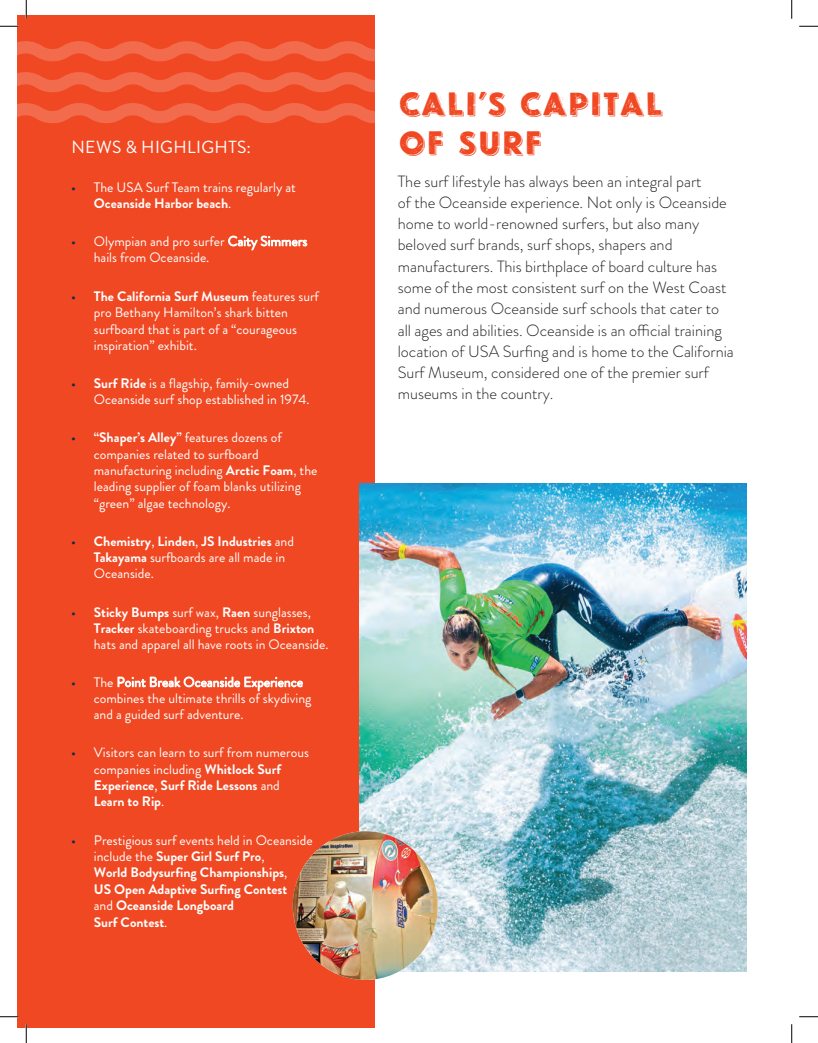
<style>
.page{position:relative;width:818px;height:1043px;background:#fff}
.page>*{position:absolute;margin:0;border:0;box-sizing:border-box;transform-origin:0 0}
.t1{font:32.5px/39px "Newcastle Combined Rusty";color:#f04822}
.t2{font:17.5px "Brandon Grotesque";letter-spacing:.02em;color:#fff}
.t3{font:300 16.25px/21.2px "Brandon Grotesque";color:#231f20}
.t4{font:13.75px/16.4px "Brandon Grotesque";color:#fff}
.t5{font:700 13.75px/16.4px "Brandon Grotesque";color:#fff}
.s1{color:#0d2b51}
.s2{font-weight:700}
.s3{font-weight:400;color:#0d2b51}
.s4{font-weight:400}
</style>
<div class="page">
<div style="left:17px;top:15px;width:358px;height:1013px;background:#f04822"></div>
<svg style="left:17px;top:41px;width:358px;height:20px"></svg>
<svg style="left:17px;top:72px;width:358px;height:20px"></svg>
<svg style="left:17px;top:103px;width:358px;height:20px"></svg>
<img style="left:359px;top:483px;width:387px;height:488px">
<img style="left:293px;top:831px;width:145px;height:149px">
<svg style="left:0;top:25px;width:19px;height:2px"></svg>
<svg style="left:799px;top:25px;width:19px;height:2px"></svg>
<svg style="left:0;top:1016px;width:19px;height:1px"></svg>
<svg style="left:799px;top:1016px;width:19px;height:1px"></svg>
<svg style="left:25px;top:0;width:2px;height:19px"></svg>
<svg style="left:25px;top:1024px;width:2px;height:18px"></svg>
<svg style="left:791px;top:0;width:1px;height:19px"></svg>
<svg style="left:791px;top:1024px;width:1px;height:18px"></svg>
<p class="t2" style="left:71px;top:135px;width:181px">NEWS &amp; HIGHLIGHTS:</p>
<p class="t4" style="left:94px;top:179px;width:204px;text-indent:-22px"><span class="s1">•</span> The USA Surf Team trains regularly at<br><span class="s2">Oceanside Harbor beach</span>.</p>
<p class="t4" style="left:94px;top:233px;width:215px;text-indent:-22px"><span class="s1">•</span> Olympian and pro surfer Caity Simmers hails from Oceanside.</p>
<p class="t4" style="left:94px;top:288px;width:227px;text-indent:-22px"><span class="s1">•</span> <span class="s2">The California Surf Museum</span> features surf pro Bethany Hamilton’s shark bitten surfboard that is part of a “courageous inspiration” exhibit.</p>
<p class="t4" style="left:94px;top:375px;width:217px;line-height:16px;text-indent:-22px"><span class="s1">•</span> <span class="s2">Surf Ride</span> is a flagship, family-owned<br>Oceanside surf shop established in 1974.</p>
<p class="t4" style="left:94px;top:429px;width:225px;text-indent:-22px"><span class="s1">•</span> <span class="s2">“Shaper’s Alley”</span> features dozens of companies related to surfboard manufacturing including <span class="s2">Arctic Foam</span>, the leading supplier of foam blanks utilizing “green” algae technology.</p>
<p class="t4" style="left:94px;top:533px;width:202px;text-indent:-22px"><span class="s1">•</span> <span class="s2">Chemistry</span>, <span class="s2">Linden</span>, <span class="s2">JS Industries</span> and<br><span class="s2">Takayama</span> surfboards are all made in<br>Oceanside.</p>
<p class="t4" style="left:94px;top:604px;width:236px;text-indent:-22px"><span class="s1">•</span> <span class="s2">Sticky Bumps</span> surf wax, <span class="s2">Raen</span> sunglasses,<br><span class="s2">Tracker</span> skateboarding trucks and <span class="s2">Brixton </span>hats and apparel all have roots in Oceanside.</p>
<p class="t4" style="left:94px;top:674px;width:219px;text-indent:-22px"><span class="s1">•</span> The Point Break Oceanside Experience combines the ultimate thrills of skydiving and a guided surf adventure.</p>
<p class="t4" style="left:94px;top:744px;width:216px;text-indent:-22px"><span class="s1">•</span> Visitors can learn to surf from numerous companies including <span class="s2">Whitlock Surf<br>Experience</span>, <span class="s2">Surf Ride Lessons</span> and<br><span class="s2">Learn to Rip</span>.</p>
<p class="t5" style="left:94px;top:831px;width:220px;text-indent:-22px"><span class="s3">•</span> <span class="s4">Prestigious surf events held in Oceanside include the</span> Super Girl Surf Pro<span class="s4">,<br></span>World Bodysurfing Championships<span class="s4">,<br></span>US Open Adaptive Surfing Contest<br><span class="s4">and</span> Oceanside Longboard<br>Surf Contest<span class="s4">.</span></p>
<h1 class="t1" style="left:398px;top:84px;width:267px">CALI’S CAPITAL<br>OF SURF</h1>
<p class="t3" style="left:398px;top:170px;width:337px">The surf lifestyle has always been an integral part<br>of the Oceanside experience. Not only is Oceanside home to world-renowned surfers, but also many beloved surf brands, surf shops, shapers and manufacturers. This birthplace of board culture has some of the most consistent surf on the West Coast and numerous Oceanside surf schools that cater to all ages and abilities. Oceanside is an official training location of USA Surfing and is home to the California Surf Museum, considered one of the premier surf museums in the country.</p>
</div>
